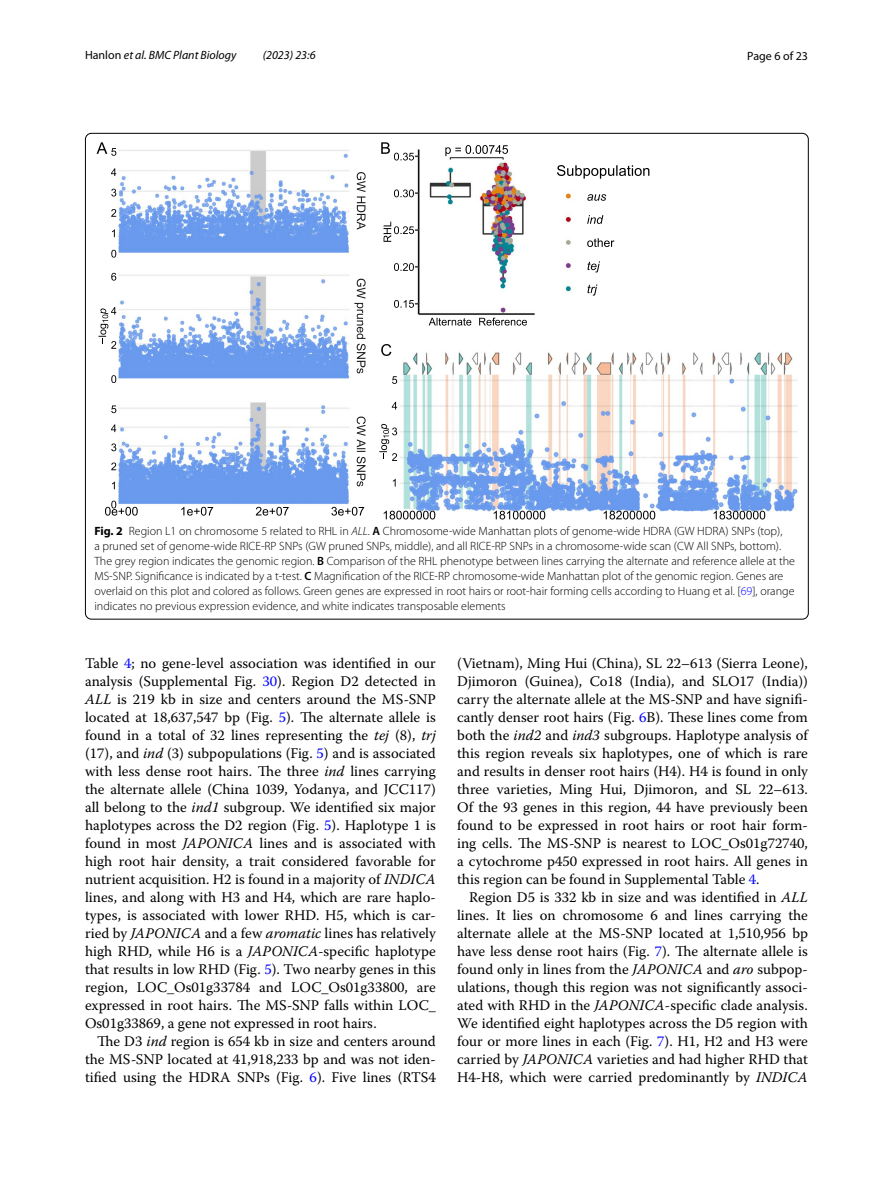
<style>
.page{position:relative;width:893px;height:1187px;background:#fff}
.page>*{position:absolute;margin:0;border:0;box-sizing:border-box;transform-origin:0 0}
.t1{font:14.7px/18px "Warnock Pro";color:#000;text-align:justify}
.t2{font:300 12px/15px "Myriad Pro";color:#000}
.t3{font:italic 12px "Myriad Pro";color:#000}
.t4{font:12px "Myriad Pro";color:#000}
.s1{font-style:normal}
.s2{font-weight:700}
.s3{font-style:italic}
.s4{font-weight:600}
.s5{color:#00f}
</style>
<div class="page">
<img style="left:119px;top:149px;width:678px;height:362px">
<svg style="left:445px;top:145px;width:63px;height:11px"></svg>
<svg style="left:394px;top:300px;width:20px;height:8px"></svg>
<svg style="left:394px;top:263px;width:20px;height:8px"></svg>
<svg style="left:394px;top:189px;width:20px;height:8px"></svg>
<svg style="left:429px;top:318px;width:42px;height:7px"></svg>
<svg style="left:479px;top:317px;width:48px;height:8px"></svg>
<svg style="left:384px;top:222px;width:30px;height:20px"></svg>
<svg style="left:557px;top:165px;width:92px;height:14px"></svg>
<svg style="left:587px;top:194px;width:19px;height:7px"></svg>
<svg style="left:587px;top:215px;width:16px;height:9px"></svg>
<svg style="left:587px;top:238px;width:27px;height:9px"></svg>
<svg style="left:587px;top:261px;width:13px;height:11px"></svg>
<svg style="left:587px;top:284px;width:10px;height:11px"></svg>
<svg style="left:393px;top:479px;width:3px;height:7px"></svg>
<svg style="left:392px;top:402px;width:5px;height:7px"></svg>
<svg style="left:392px;top:376px;width:5px;height:8px"></svg>
<svg style="left:384px;top:510px;width:51px;height:9px"></svg>
<svg style="left:494px;top:510px;width:51px;height:9px"></svg>
<svg style="left:604px;top:510px;width:51px;height:9px"></svg>
<svg style="left:714px;top:510px;width:51px;height:9px"></svg>
<svg style="left:379px;top:424px;width:18px;height:37px"></svg>
<svg style="left:381px;top:344px;width:10px;height:12px"></svg>
<svg style="left:381px;top:142px;width:33px;height:18px"></svg>
<svg style="left:357px;top:172px;width:9px;height:58px"></svg>
<svg style="left:354px;top:279px;width:12px;height:94px"></svg>
<svg style="left:357px;top:416px;width:9px;height:70px"></svg>
<svg style="left:181px;top:507px;width:32px;height:8px"></svg>
<svg style="left:256px;top:507px;width:33px;height:8px"></svg>
<svg style="left:331px;top:507px;width:33px;height:8px"></svg>
<svg style="left:111px;top:250px;width:5px;height:7px"></svg>
<svg style="left:112px;top:229px;width:3px;height:8px"></svg>
<svg style="left:111px;top:209px;width:5px;height:8px"></svg>
<svg style="left:111px;top:189px;width:5px;height:7px"></svg>
<svg style="left:111px;top:168px;width:5px;height:8px"></svg>
<svg style="left:97px;top:142px;width:19px;height:14px"></svg>
<svg style="left:111px;top:375px;width:5px;height:8px"></svg>
<svg style="left:111px;top:273px;width:5px;height:7px"></svg>
<svg style="left:105px;top:500px;width:33px;height:15px"></svg>
<svg style="left:112px;top:481px;width:3px;height:8px"></svg>
<svg style="left:111px;top:462px;width:5px;height:8px"></svg>
<svg style="left:111px;top:443px;width:5px;height:8px"></svg>
<svg style="left:111px;top:424px;width:5px;height:8px"></svg>
<svg style="left:111px;top:405px;width:5px;height:8px"></svg>
<svg style="left:98px;top:307px;width:18px;height:42px"></svg>
<p class="t3" style="left:85px;top:48px;width:153px"><span class="s1">Hanlon</span> et al. BMC Plant Biology</p>
<p class="t3" style="left:263px;top:48px;width:54px">(2023) 23:6</p>
<p class="t4" style="left:747px;top:48px;width:62px">Page 6 of 23</p>
<p class="t2" style="left:94px;top:523px;width:702px"><span class="s2">Fig. 2</span> Region L1 on chromosome 5 related to RHL in <span class="s3">ALL</span>. <span class="s4">A</span> Chromosome-wide Manhattan plots of genome-wide HDRA (GW HDRA) SNPs (top),<br>a pruned set of genome-wide RICE-RP SNPs (GW pruned SNPs, middle), and all RICE-RP SNPs in a chromosome-wide scan (CW All SNPs, bottom).<br>The grey region indicates the genomic region. <span class="s4">B</span> Comparison of the RHL phenotype between lines carrying the alternate and reference allele at the MS-SNP. Significance is indicated by a t-test. <span class="s4">C</span> Magnification of the RICE-RP chromosome-wide Manhattan plot of the genomic region. Genes are overlaid on this plot and colored as follows. Green genes are expressed in root hairs or root-hair forming cells according to Huang et al. [<span class="s5">69</span>], orange indicates no previous expression evidence, and white indicates transposable elements</p>
<p class="t1" style="left:85px;top:654px;width:352px">Table <span class="s5">4</span>; no gene-level association was identified in our analysis (Supplemental Fig. <span class="s5">30</span>). Region D2 detected in <span class="s3">ALL</span> is 219 kb in size and centers around the MS-SNP located at 18,637,547 bp (Fig. <span class="s5">5</span>). The alternate allele is found in a total of 32 lines representing the <span class="s3">tej</span> (8), <span class="s3">trj </span>(17), and <span class="s3">ind</span> (3) subpopulations (Fig. <span class="s5">5</span>) and is associated with less dense root hairs. The three <span class="s3">ind</span> lines carrying the alternate allele (China 1039, Yodanya, and JCC117) all belong to the <span class="s3">ind1</span> subgroup. We identified six major haplotypes across the D2 region (Fig. <span class="s5">5</span>). Haplotype 1 is found in most <span class="s3">JAPONICA</span> lines and is associated with high root hair density, a trait considered favorable for nutrient acquisition. H2 is found in a majority of <span class="s3">INDICA </span>lines, and along with H3 and H4, which are rare haplo&shy;types, is associated with lower RHD. H5, which is car&shy;ried by <span class="s3">JAPONICA</span> and a few <span class="s3">aromatic</span> lines has relatively high RHD, while H6 is a <span class="s3">JAPONICA-</span>specific haplotype that results in low RHD (Fig. <span class="s5">5</span>). Two nearby genes in this region, LOC_Os01g33784 and LOC_Os01g33800, are expressed in root hairs. The MS-SNP falls within LOC_ Os01g33869, a gene not expressed in root hairs.</p>
<p class="t1" style="left:85px;top:1032px;width:352px;text-indent:12px">The D3 <span class="s3">ind</span> region is 654 kb in size and centers around the MS-SNP located at 41,918,233 bp and was not iden&shy;tified using the HDRA SNPs (Fig. <span class="s5">6</span>). Five lines (RTS4</p>
<p class="t1" style="left:457px;top:654px;width:352px">(Vietnam), Ming Hui (China), SL 22–613 (Sierra Leone), Djimoron (Guinea), Co18 (India), and SLO17 (India)) carry the alternate allele at the MS-SNP and have signifi&shy;cantly denser root hairs (Fig. <span class="s5">6</span>B). These lines come from both the <span class="s3">ind2</span> and <span class="s3">ind3</span> subgroups. Haplotype analysis of this region reveals six haplotypes, one of which is rare and results in denser root hairs (H4). H4 is found in only three varieties, Ming Hui, Djimoron, and SL 22–613.<br>Of the 93 genes in this region, 44 have previously been found to be expressed in root hairs or root hair form&shy;ing cells. The MS-SNP is nearest to LOC_Os01g72740, a cytochrome p450 expressed in root hairs. All genes in this region can be found in Supplemental Table <span class="s5">4</span>.</p>
<p class="t1" style="left:457px;top:888px;width:352px;text-indent:12px">Region D5 is 332 kb in size and was identified in <span class="s3">ALL </span>lines. It lies on chromosome 6 and lines carrying the alternate allele at the MS-SNP located at 1,510,956 bp have less dense root hairs (Fig. <span class="s5">7</span>). The alternate allele is found only in lines from the <span class="s3">JAPONICA</span> and <span class="s3">aro</span> subpop&shy;ulations, though this region was not significantly associ&shy;ated with RHD in the <span class="s3">JAPONICA</span>-specific clade analysis.<br>We identified eight haplotypes across the D5 region with four or more lines in each (Fig. <span class="s5">7</span>). H1, H2 and H3 were carried by <span class="s3">JAPONICA</span> varieties and had higher RHD that H4-H8, which were carried predominantly by <span class="s3">INDICA</span></p>
</div>
